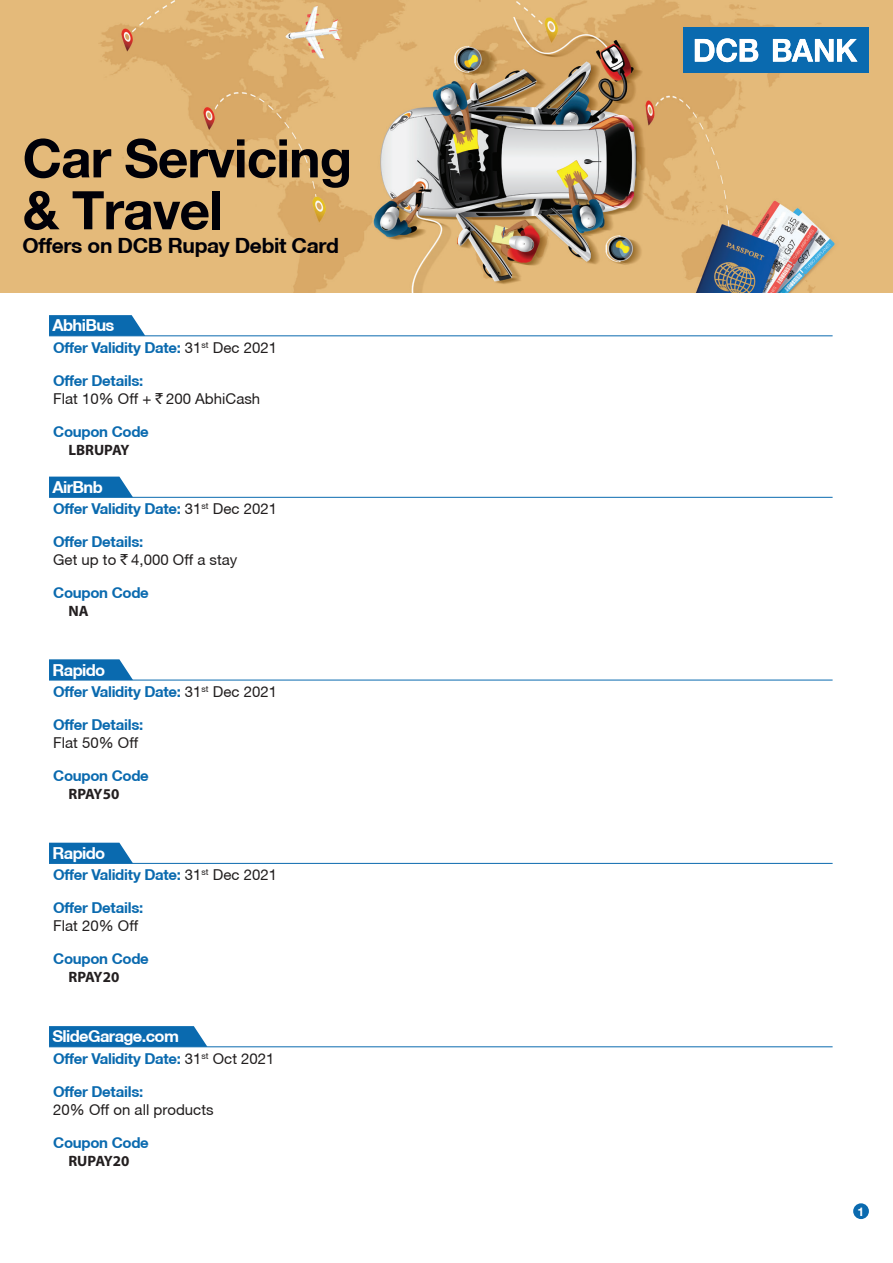
<style>
.page{position:relative;width:893px;height:1263px;background:#fff}
.page>*{position:absolute;margin:0;border:0;box-sizing:border-box;transform-origin:0 0}
.t1{font:700 53.25px/51.9px "Helvetica Neue CE";letter-spacing:-.02em;color:#000008}
.t2{font:700 21px "Helvetica Neue CE";letter-spacing:-.02em;color:#000008}
.t3{font:700 16.5px "Helvetica Neue CE";letter-spacing:-.04em;color:#fff}
.t4{font:700 15px "Helvetica Neue CE";letter-spacing:-.02em;color:#0a6aaf}
.t5{font:15px/18px "Helvetica Neue CE";color:#211e1e}
.t6{font:700 15px "Myriad Pro";color:#231f20}
.t7{font:700 12px "Helvetica Neue CE";color:#fff}
.s1{font-weight:400;color:#211e1e}
.s2{font-weight:700;color:#0a6aaf}
.s3{font-family:"Rupee Foradian"}
</style>
<div class="page">
<img style="left:0;top:0;width:893px;height:292px">
<div style="left:683px;top:28px;width:186px;height:45px;background:#0a6aaf"></div>
<svg style="left:695px;top:38px;width:162px;height:24px"></svg>
<hr style="left:598px;top:0;width:265px;height:1px;background:#707070">
<div style="left:853px;top:1203px;width:16px;height:16px;background:#0a6aaf;border-radius:50%"></div>
<hr style="left:49px;top:1046px;width:784px;height:1px;background:#0a6aaf">
<svg style="left:49px;top:1026px;width:158px;height:21px;background:#1571b2"></svg>
<hr style="left:49px;top:335px;width:784px;height:1px;background:#0a6aaf">
<svg style="left:49px;top:315px;width:96px;height:21px;background:#1c75b4"></svg>
<hr style="left:49px;top:497px;width:784px;height:1px;background:#0a6aaf">
<svg style="left:49px;top:477px;width:84px;height:20px;background:#1d76b5"></svg>
<hr style="left:49px;top:680px;width:784px;height:1px;background:#0a6aaf">
<svg style="left:49px;top:659px;width:84px;height:21px;background:#2178b6"></svg>
<hr style="left:49px;top:863px;width:784px;height:1px;background:#0a6aaf">
<svg style="left:49px;top:843px;width:84px;height:20px;background:#1d76b5"></svg>
<h1 class="t1" style="left:23px;top:133px;width:331px">Car Servicing &amp; Travel</h1>
<h2 class="t2" style="left:23px;top:233px;width:318px">Offers on DCB Rupay Debit Card</h2>
<p class="t3" style="left:53px;top:315px;width:63px">AbhiBus</p>
<p class="t4" style="left:53px;top:338px;width:225px">Offer Validity Date: <span class="s1">31</span><sup>st</sup> <span class="s1">Dec 2021</span></p>
<p class="t5" style="left:53px;top:371px;width:209px"><span class="s2">Offer Details:<br></span>Flat 10% Off + <span class="s3">`</span> 200 AbhiCash</p>
<p class="t4" style="left:53px;top:422px;width:97px">Coupon Code</p>
<p class="t6" style="left:68px;top:440px;width:63px">LBRUPAY</p>
<p class="t3" style="left:53px;top:477px;width:52px">AirBnb</p>
<p class="t4" style="left:53px;top:500px;width:225px">Offer Validity Date: <span class="s1">31</span><sup>st</sup> <span class="s1">Dec 2021</span></p>
<p class="t5" style="left:53px;top:533px;width:186px"><span class="s2">Offer Details:<br></span>Get up to <span class="s3">`</span> 4,000 Off a stay</p>
<p class="t4" style="left:53px;top:584px;width:97px">Coupon Code</p>
<p class="t6" style="left:68px;top:601px;width:22px">NA</p>
<p class="t3" style="left:53px;top:659px;width:54px">Rapido</p>
<p class="t4" style="left:53px;top:682px;width:225px">Offer Validity Date: <span class="s1">31</span><sup>st</sup> <span class="s1">Dec 2021</span></p>
<p class="t4" style="left:53px;top:715px;width:92px">Offer Details:</p>
<p class="t5" style="left:53px;top:734px;width:87px">Flat 50% Off</p>
<p class="t4" style="left:53px;top:766px;width:97px">Coupon Code</p>
<p class="t6" style="left:68px;top:784px;width:52px">RPAY50</p>
<p class="t3" style="left:53px;top:843px;width:54px">Rapido</p>
<p class="t4" style="left:53px;top:866px;width:225px">Offer Validity Date: <span class="s1">31</span><sup>st</sup> <span class="s1">Dec 2021</span></p>
<p class="t4" style="left:53px;top:899px;width:92px">Offer Details:</p>
<p class="t5" style="left:53px;top:917px;width:87px">Flat 20% Off</p>
<p class="t4" style="left:53px;top:950px;width:97px">Coupon Code</p>
<p class="t6" style="left:68px;top:967px;width:52px">RPAY20</p>
<p class="t3" style="left:53px;top:1026px;width:128px">SlideGarage.com</p>
<p class="t4" style="left:53px;top:1049px;width:223px">Offer Validity Date: <span class="s1">31</span><sup>st</sup> <span class="s1">Oct 2021</span></p>
<p class="t4" style="left:53px;top:1082px;width:92px">Offer Details:</p>
<p class="t5" style="left:53px;top:1100px;width:162px">20% Off on all products</p>
<p class="t4" style="left:53px;top:1133px;width:97px">Coupon Code</p>
<p class="t6" style="left:68px;top:1151px;width:63px">RUPAY20</p>
<p class="t7" style="left:857px;top:1204px;width:8px">1</p>
</div>
